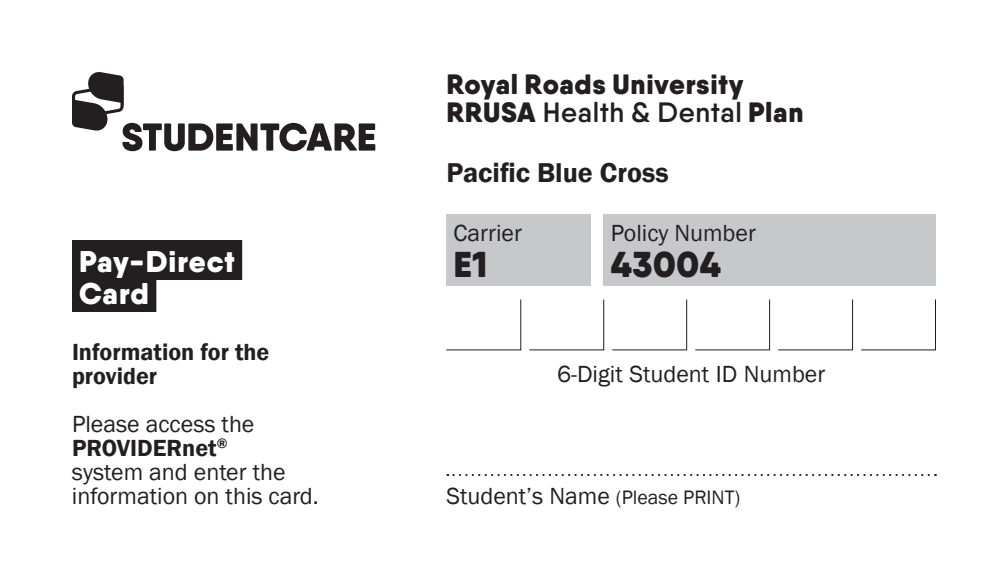
<style>
.page{position:relative;width:1008px;height:576px;background:#fff}
.page>*{position:absolute;margin:0;border:0;box-sizing:border-box;transform-origin:0 0}
.t1{font:900 36px "Qanelas Soft";letter-spacing:.02em;color:#231f20}
.t2{font:900 30px/32px "Qanelas Soft";letter-spacing:.03em;color:#fff}
.t3{font:900 28px/28px "Qanelas Soft";letter-spacing:.025em;color:#231f20}
.t4{font:600 28px "Franklin Gothic";color:#231f20}
.t5{font:24px/24px "Franklin Gothic";color:#231f20}
.t6{font:600 24px/24px "Franklin Gothic";color:#231f20}
.s1{font-weight:600}
.s2{font-size:20px}
</style>
<div class="page">
<div style="left:72px;top:240px;width:170px;height:40px;background:#231f20"></div>
<div style="left:72px;top:272px;width:84px;height:40px;background:#231f20"></div>
<div style="left:446px;top:214px;width:144px;height:72px;background:#c7c8ca"></div>
<div style="left:604px;top:214px;width:332px;height:72px;background:#c7c8ca"></div>
<svg style="left:446px;top:299px;width:76px;height:52px"></svg>
<svg style="left:529px;top:299px;width:76px;height:52px"></svg>
<svg style="left:612px;top:299px;width:76px;height:52px"></svg>
<svg style="left:695px;top:299px;width:76px;height:52px"></svg>
<svg style="left:778px;top:299px;width:76px;height:52px"></svg>
<svg style="left:861px;top:299px;width:75px;height:52px"></svg>
<svg style="left:447px;top:474px;width:489px;height:2px"></svg>
<svg style="left:72px;top:72px;width:303px;height:79px"></svg>
<p class="t2" style="left:79px;top:245px;width:157px">Pay-Direct<br>Card</p>
<p class="t6" style="left:72px;top:340px;width:199px">Information for the provider</p>
<p class="t5" style="left:72px;top:413px;width:248px">Please access the<br><span class="s1">PROVIDERnet</span><sup>®<br></sup>system and enter the information on this card.</p>
<p class="t3" style="left:446px;top:70px;width:358px">Royal Roads University<br>RRUSA <span class="s1">Health &amp; Dental</span> Plan</p>
<p class="t4" style="left:446px;top:156px;width:224px">Pacific Blue Cross</p>
<p class="t5" style="left:454px;top:221px;width:70px">Carrier</p>
<h1 class="t1" style="left:454px;top:241px;width:35px">E1</h1>
<p class="t5" style="left:611px;top:221px;width:147px">Policy Number</p>
<h1 class="t1" style="left:611px;top:241px;width:112px">43004</h1>
<p class="t5" style="left:557px;top:363px;width:270px">6-Digit Student ID Number</p>
<p class="t5" style="left:446px;top:485px;width:295px">Student’s Name <span class="s2">(Please PRINT)</span></p>
</div>
